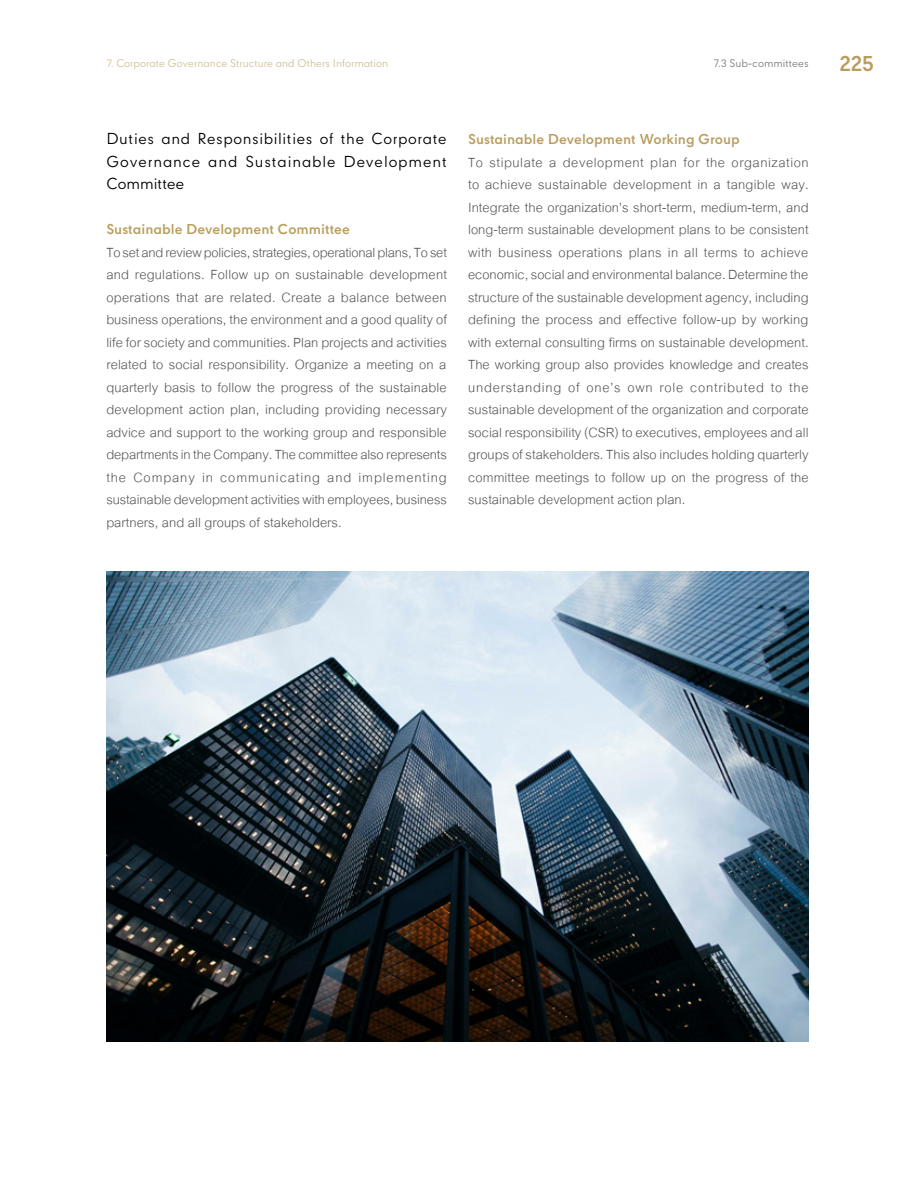
<style>
.page{position:relative;width:915px;height:1191px;background:#fff}
.page>*{position:absolute;margin:0;border:0;box-sizing:border-box;transform-origin:0 0}
.t1{font:700 21px "CPN";color:#b99d5d}
.t2{font:19.5px/22.5px "UPC Cordia";color:#575756;text-align:justify}
.t3{font:15px/22.5px "CPN";letter-spacing:.055em;color:#000;text-align:justify}
.t4{font:700 13.5px "CPN";color:#b99d5d}
.t5{font:10.5px "CPN";color:#d2bf95}
.t6{font:10.5px "CPN";color:#7c7b7b}
</style>
<div class="page">
<img style="left:106px;top:572px;width:702px;height:469px">
<p class="t5" style="left:106px;top:56px;width:283px">7. Corporate Governance Structure and Others Information</p>
<p class="t6" style="left:713px;top:57px;width:96px">7.3 Sub-committees</p>
<p class="t1" style="left:838px;top:51px;width:36px">225</p>
<p class="t3" style="left:106px;top:129px;width:342px">Duties and Responsibilities of the Corporate Governance and Sustainable Development Committee</p>
<p class="t4" style="left:106px;top:221px;width:245px">Sustainable Development Committee</p>
<p class="t2" style="left:106px;top:240px;width:342px">To set and review policies, strategies, operational plans, To set and regulations. Follow up on sustainable development operations that are related. Create a balance between business operations, the environment and a good quality of life for society and communities. Plan projects and activities related to social responsibility. Organize a meeting on a quarterly basis to follow the progress of the sustainable development action plan, including providing necessary advice and support to the working group and responsible departments in the Company. The committee also represents the Company in communicating and implementing sustainable development activities with employees, business partners, and all groups of stakeholders.</p>
<p class="t4" style="left:468px;top:131px;width:273px">Sustainable Development Working Group</p>
<p class="t2" style="left:468px;top:150px;width:342px">To stipulate a development plan for the organization to achieve sustainable development in a tangible way.<br>Integrate the organization’s short-term, medium-term, and long-term sustainable development plans to be consistent with business operations plans in all terms to achieve economic, social and environmental balance. Determine the structure of the sustainable development agency, including defining the process and effective follow-up by working with external consulting firms on sustainable development.<br>The working group also provides knowledge and creates understanding of one’s own role contributed to the sustainable development of the organization and corporate social responsibility (CSR) to executives, employees and all groups of stakeholders. This also includes holding quarterly committee meetings to follow up on the progress of the sustainable development action plan.</p>
</div>
